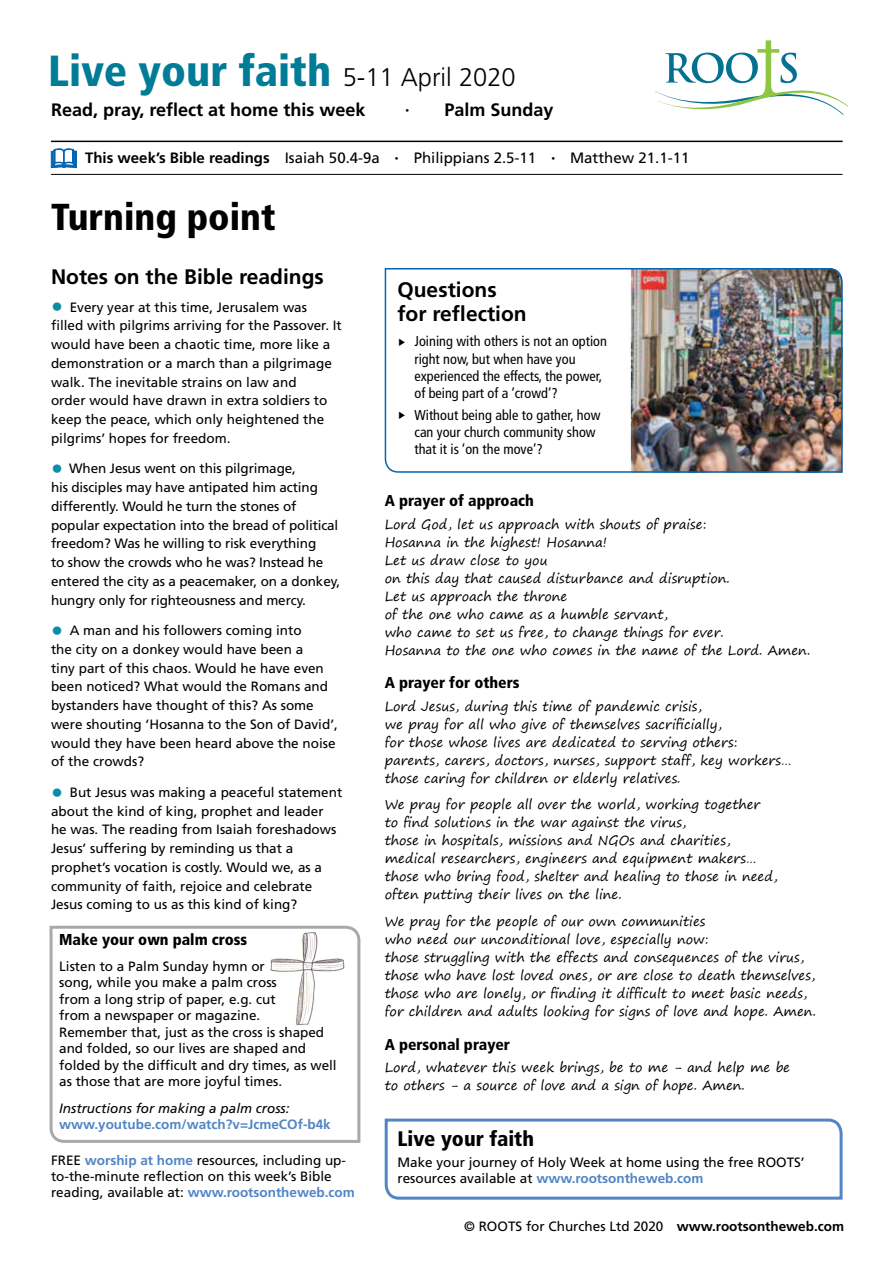
<style>
.page{position:relative;width:894px;height:1264px;background:#fff}
.page>*{position:absolute;margin:0;border:0;box-sizing:border-box;transform-origin:0 0}
.t1{font:900 condensed 43.5px "Frutiger LT Std";color:#007c97}
.t2{font:900 condensed 37.5px "Frutiger LT Std";color:#000}
.t3{font:700 21px/24px "Frutiger LT Std";color:#000}
.t4{font:900 condensed 21px "Frutiger LT Std";color:#000}
.t5{font:700 18px "Frutiger LT Std";color:#000}
.t6{font:900 condensed 15.75px "Frutiger LT Std";color:#000}
.t7{font:15px "Frutiger LT Std";color:#000}
.t8{font:condensed 14.25px/17.2px "Frutiger LT Std";color:#000}
.t9{font:13.5px/18.8px "Frutiger LT Std";color:#000}
.t10{font:700 13.5px "Frutiger LT Std";color:#5285c4}
.t11{font:italic 13.5px "Frutiger LT Std";color:#000}
.t12{font:13.2px/18px "Segoe Print";color:#000}
.s1{font-weight:300;font-stretch:normal;font-size:25.5px;color:#000}
.s2{font-weight:400;font-size:7.5px}
.s3{font-weight:700}
.s4{font-size:7.5px}
.s5{font-size:24px;color:#0b8da6}
.s6{font-weight:700;color:#5285c4}
.s7{font-family:"Malgun Gothic";font-stretch:normal;font-size:9px}
</style>
<div class="page">
<svg style="left:655px;top:40px;width:192px;height:75px"></svg>
<svg style="left:384px;top:1118px;width:459px;height:82px"></svg>
<svg style="left:49px;top:925px;width:312px;height:218px"></svg>
<hr style="left:51px;top:141px;width:791px;height:1px;background:#000">
<hr style="left:51px;top:174px;width:791px;height:1px;background:#000">
<svg style="left:51px;top:148px;width:26px;height:20px"></svg>
<img style="left:384px;top:268px;width:459px;height:205px">
<h1 class="t1" style="left:48px;top:54px;width:469px">Live your faith <span class="s1">5-11 April 2020</span></h1>
<h3 class="t5" style="left:51px;top:102px;width:316px">Read, pray, reflect at home this week</h3>
<h3 class="t5" style="left:405px;top:102px;width:149px"><span class="s2">•</span> Palm Sunday</h3>
<p class="t7" style="left:85px;top:152px;width:605px"><span class="s3">This week’s Bible readings</span> Isaiah 50.4-9a <span class="s4">•</span> Philippians 2.5-11 <span class="s4">•</span> Matthew 21.1-11</p>
<h2 class="t2" style="left:51px;top:201px;width:226px">Turning point</h2>
<h3 class="t3" style="left:51px;top:266px;width:274px">Notes on the Bible readings</h3>
<p class="t9" style="left:51px;top:299px;width:292px"><span class="s5">•</span> Every year at this time, Jerusalem was filled with pilgrims arriving for the Passover. It would have been a chaotic time, more like a demonstration or a march than a pilgrimage walk. The inevitable strains on law and<br>order would have drawn in extra soldiers to keep the peace, which only heightened the pilgrims’ hopes for freedom.</p>
<p class="t9" style="left:51px;top:460px;width:290px"><span class="s5">•</span> When Jesus went on this pilgrimage,<br>his disciples may have antipated him acting differently. Would he turn the stones of popular expectation into the bread of political freedom? Was he willing to risk everything<br>to show the crowds who he was? Instead he entered the city as a peacemaker, on a donkey, hungry only for righteousness and mercy.</p>
<p class="t9" style="left:51px;top:622px;width:288px"><span class="s5">•</span> A man and his followers coming into<br>the city on a donkey would have been a<br>tiny part of this chaos. Would he have even been noticed? What would the Romans and bystanders have thought of this? As some were shouting ‘Hosanna to the Son of David’, would they have been heard above the noise of the crowds?</p>
<p class="t9" style="left:51px;top:784px;width:293px"><span class="s5">•</span> But Jesus was making a peaceful statement about the kind of king, prophet and leader he was. The reading from Isaiah foreshadows Jesus’ suffering by reminding us that a prophet’s vocation is costly. Would we, as a community of faith, rejoice and celebrate Jesus coming to us as this kind of king?</p>
<p class="t6" style="left:59px;top:933px;width:189px">Make your own palm cross</p>
<p class="t9" style="left:59px;top:959px;width:279px;line-height:16.5px">Listen to a Palm Sunday hymn or<br>song, while you make a palm cross<br>from a long strip of paper, e.g. cut<br>from a newspaper or magazine.<br>Remember that, just as the cross is shaped and folded, so our lives are shaped and folded by the difficult and dry times, as well as those that are more joyful times.</p>
<p class="t11" style="left:59px;top:1102px;width:232px">Instructions for making a palm cross:</p>
<p class="t10" style="left:59px;top:1119px;width:273px">www.youtube.com/watch?v=JcmeCOf-b4k</p>
<p class="t9" style="left:51px;top:1153px;width:305px;line-height:16.2px">FREE <span class="s6">worship at home</span> resources, including up&shy;to-the-minute reflection on this week’s Bible reading, available at: <span class="s6">www.rootsontheweb.com</span></p>
<h3 class="t3" style="left:397px;top:279px;width:131px">Questions for reflection</h3>
<p class="t8" style="left:414px;top:334px;width:194px;text-indent:-17px"><span class="s7">▶</span> Joining with others is not an option right now, but when have you experienced the effects, the power, of being part of a ‘crowd’?</p>
<p class="t8" style="left:414px;top:407px;width:187px;text-indent:-17px"><span class="s7">▶</span> Without being able to gather, how can your church community show that it is ‘on the move’?</p>
<p class="t6" style="left:384px;top:494px;width:151px">A prayer of approach</p>
<p class="t12" style="left:384px;top:516px;width:427px">Lord God, let us approach with shouts of praise:<br>Hosanna in the highest! Hosanna!<br>Let us draw close to you<br>on this day that caused disturbance and disruption.<br>Let us approach the throne<br>of the one who came as a humble servant,<br>who came to set us free, to change things for ever.<br>Hosanna to the one who comes in the name of the Lord. Amen.</p>
<p class="t6" style="left:384px;top:676px;width:136px">A prayer for others</p>
<p class="t12" style="left:384px;top:698px;width:408px">Lord Jesus, during this time of pandemic crisis,<br>we pray for all who give of themselves sacrificially,<br>for those whose lives are dedicated to serving others: parents, carers, doctors, nurses, support staff, key workers… those caring for children or elderly relatives.</p>
<p class="t12" style="left:384px;top:796px;width:394px">We pray for people all over the world, working together<br>to find solutions in the war against the virus,<br>those in hospitals, missions and NGOs and charities, medical researchers, engineers and equipment makers… those who bring food, shelter and healing to those in need, often putting their lives on the line.</p>
<p class="t12" style="left:384px;top:913px;width:432px">We pray for the people of our own communities<br>who need our unconditional love, especially now:<br>those struggling with the effects and consequences of the virus, those who have lost loved ones, or are close to death themselves, those who are lonely, or finding it difficult to meet basic needs, for children and adults looking for signs of love and hope. Amen.</p>
<p class="t6" style="left:384px;top:1037px;width:127px">A personal prayer</p>
<p class="t12" style="left:384px;top:1059px;width:407px">Lord, whatever this week brings, be to me - and help me be to others - a source of love and a sign of hope. Amen.</p>
<h3 class="t4" style="left:397px;top:1129px;width:138px">Live your faith</h3>
<p class="t9" style="left:397px;top:1154px;width:408px;line-height:16.5px">Make your journey of Holy Week at home using the free ROOTS’ resources available at <span class="s6">www.rootsontheweb.com</span></p>
<p class="t9" style="left:464px;top:1218px;width:381px">© ROOTS for Churches Ltd 2020 <span class="s3">www.rootsontheweb.com</span></p>
</div>
